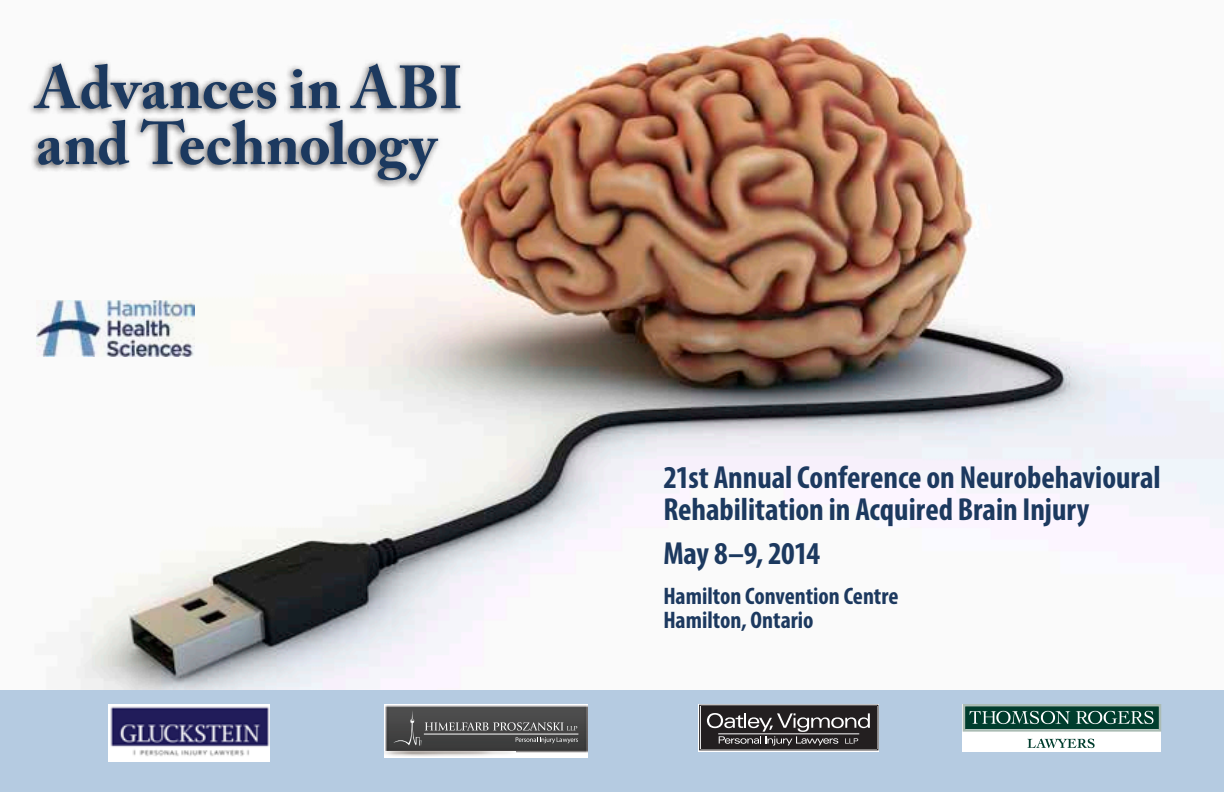
<style>
.page{position:relative;width:1224px;height:792px;background:#fff}
.page>*{position:absolute;margin:0;border:0;box-sizing:border-box;transform-origin:0 0}
.t1{font:700 60px/56px "Adobe Caslon Pro";letter-spacing:-.005em;color:#1c395f}
.t2{font:700 condensed 32px/32px "Myriad Pro";color:#1c395f}
.t3{font:700 condensed 24px/24px "Myriad Pro";color:#1c395f}
</style>
<div class="page">
<img style="left:76px;top:20px;width:1148px;height:670px">
<div style="left:0;top:690px;width:1224px;height:102px;background:#b5cbe1"></div>
<svg style="left:698px;top:704px;width:181px;height:47px"></svg>
<div style="left:701px;top:706px;width:176px;height:43px;background:#231f20"></div>
<div style="left:699px;top:705px;width:179px;height:45px;border:1px solid #231f20"></div>
<svg style="left:707px;top:713px;width:163px;height:33px"></svg>
<hr style="left:718px;top:734px;width:141px;height:1px;background:#fff">
<div style="left:963px;top:704px;width:198px;height:48px;background:#fff"></div>
<div style="left:965px;top:706px;width:194px;height:23px;background:#003d2d"></div>
<div style="left:963px;top:704px;width:198px;height:28px;border:2px solid #abbcb4"></div>
<svg style="left:970px;top:711px;width:100px;height:13px"></svg>
<svg style="left:1076px;top:711px;width:78px;height:13px"></svg>
<svg style="left:1027px;top:739px;width:68px;height:9px"></svg>
<div style="left:26px;top:59px;width:440px;height:130px;background:#231f20;opacity:.75"></div>
<svg style="left:384px;top:752px;width:204px;height:5px"></svg>
<img style="left:384px;top:704px;width:204px;height:48px">
<svg style="left:393px;top:710px;width:185px;height:36px"></svg>
<img style="left:385px;top:751px;width:131px;height:6px">
<div style="left:108px;top:704px;width:162px;height:58px;background:#fff"></div>
<img style="left:110px;top:706px;width:160px;height:50px">
<img style="left:36px;top:300px;width:158px;height:57px">
<h1 class="t1" style="left:36px;top:59px;width:429px">Advances in ABI and Technology</h1>
<p class="t2" style="left:663px;top:461px;width:499px">21st Annual Conference on Neurobehavioural<br>Rehabilitation in Acquired Brain Injury</p>
<p class="t2" style="left:663px;top:537px;width:158px">May 8–9, 2014</p>
<p class="t3" style="left:663px;top:584px;width:237px">Hamilton Convention Centre<br>Hamilton, Ontario</p>
</div>
